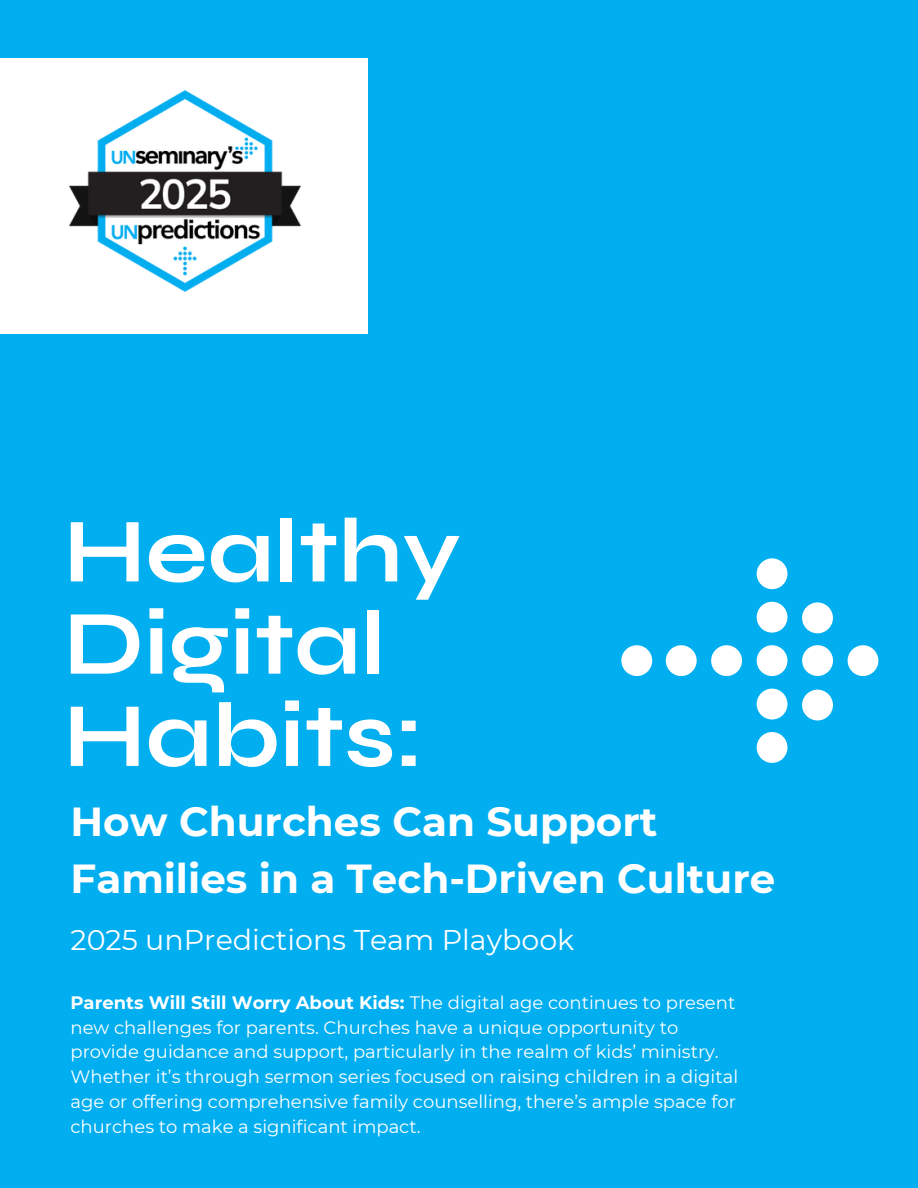
<style>
.page{position:relative;width:918px;height:1188px;background:#01aef0}
.page>*{position:absolute;margin:0;border:0;box-sizing:border-box;transform-origin:0 0}
.t1{font:700 91.5px/92.2px "Syne";color:#fff}
.t2{font:700 40.5px/56.2px "Montserrat";color:#fff}
.t3{font:28.5px "Montserrat";color:#fff}
.t4{font:18px/24.8px "Montserrat";color:#fff}
.s1{font-weight:700}
</style>
<div class="page">
<div style="left:621px;top:645px;width:31px;height:31px;background:#fff;border-radius:50%"></div>
<div style="left:802px;top:645px;width:31px;height:31px;background:#fff;border-radius:50%"></div>
<div style="left:711px;top:645px;width:31px;height:31px;background:#fff;border-radius:50%"></div>
<div style="left:666px;top:645px;width:31px;height:31px;background:#fff;border-radius:50%"></div>
<div style="left:848px;top:645px;width:30px;height:31px;background:#fff;border-radius:50%"></div>
<div style="left:802px;top:690px;width:31px;height:30px;background:#fff;border-radius:50%"></div>
<div style="left:802px;top:602px;width:31px;height:31px;background:#fff;border-radius:50%"></div>
<div style="left:757px;top:645px;width:30px;height:31px;background:#fff;border-radius:50%"></div>
<div style="left:757px;top:732px;width:30px;height:31px;background:#fff;border-radius:50%"></div>
<div style="left:757px;top:689px;width:30px;height:30px;background:#fff;border-radius:50%"></div>
<div style="left:757px;top:558px;width:30px;height:31px;background:#fff;border-radius:50%"></div>
<div style="left:757px;top:602px;width:30px;height:31px;background:#fff;border-radius:50%"></div>
<div style="left:0;top:58px;width:367px;height:275px;background:#fff"></div>
<img style="left:69px;top:90px;width:232px;height:202px">
<h1 class="t1" style="left:64px;top:506px;width:399px">Healthy<br>Digital<br>Habits:</h1>
<p class="t2" style="left:70px;top:794px;width:706px">How Churches Can Support<br>Families in a Tech-Driven Culture</p>
<h2 class="t3" style="left:70px;top:923px;width:505px">2025 unPredictions Team Playbook</h2>
<p class="t4" style="left:70px;top:990px;width:669px"><span class="s1">Parents Will Still Worry About Kids:</span> The digital age continues to present new challenges for parents. Churches have a unique opportunity to provide guidance and support, particularly in the realm of kids’ ministry.<br>Whether it’s through sermon series focused on raising children in a digital age or offering comprehensive family counselling, there’s ample space for churches to make a significant impact.</p>
</div>
